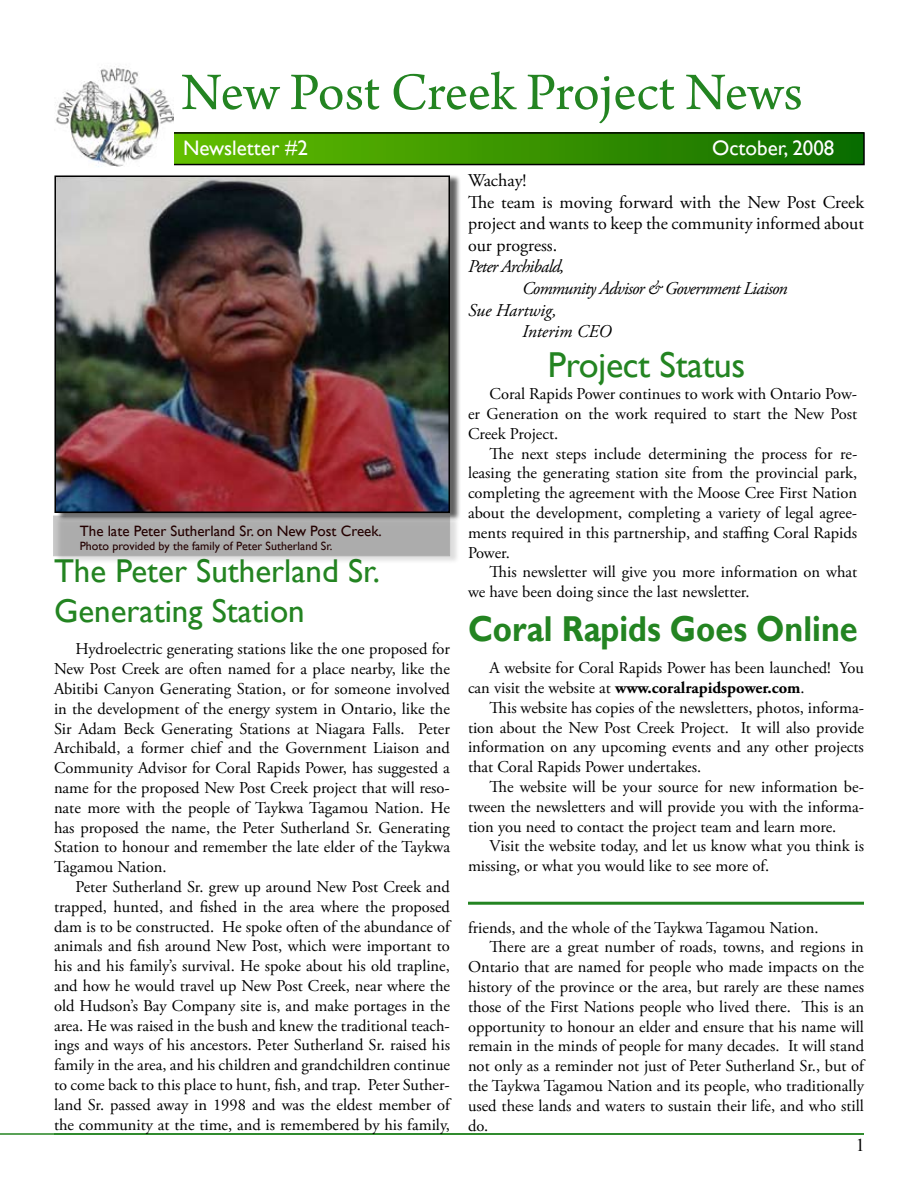
<style>
.page{position:relative;width:918px;height:1188px;background:#fff}
.page>*{position:absolute;margin:0;border:0;box-sizing:border-box;transform-origin:0 0}
.t1{font:55.5px "Arno Pro";letter-spacing:-.005em;color:#238421}
.t2{font:700 36px "Gill Sans";color:#238421;scale:.9 1}
.t3{font:36px "Gill Sans";letter-spacing:-.01em;color:#238421}
.t4{font:33px/39.6px "Gill Sans";color:#238421}
.t5{font:21px "Gill Sans";color:#fff}
.t6{font:18px/21.6px "Adobe Garamond Pro";color:#000}
.t7{font:italic 18px "Adobe Garamond Pro";letter-spacing:-.04em;color:#000}
.t8{font:italic 18px "Adobe Garamond Pro";color:#000}
.t9{font:18px "Times New Roman";color:#000}
.t10{font:16.5px/19.8px "Adobe Garamond Pro";color:#000;text-align:justify}
.t11{font:15px "Gill Sans";color:#230000}
.t12{font:12px "Gill Sans";color:#230000}
.s1{font-weight:700}
</style>
<div class="page">
<hr style="left:0;top:1133px;width:864px;height:2px;background:#238421">
<div style="left:56px;top:175px;width:405px;height:346px;background:#000;opacity:.62"></div>
<img style="left:57px;top:179px;width:390px;height:331px">
<div style="left:54px;top:176px;width:396px;height:337px;border:2px solid #000"></div>
<div style="left:163px;top:133px;width:701px;height:32px;background:linear-gradient(to right,#67c000,#0d6c00)"></div>
<div style="left:162px;top:132px;width:703px;height:33px;border:2px solid #000"></div>
<img style="left:55px;top:66px;width:119px;height:101px">
<hr style="left:468px;top:902px;width:396px;height:3px;background:#238421">
<div style="left:55px;top:515px;width:406px;height:49px;background:#000;opacity:.14"></div>
<div style="left:53px;top:516px;width:397px;height:40px;background:linear-gradient(to bottom,#aaa,#adadad)"></div>
<h1 class="t1" style="left:181px;top:61px;width:623px">New Post Creek Project News</h1>
<p class="t5" style="left:183px;top:136px;width:126px">Newsletter #2</p>
<p class="t5" style="left:712px;top:136px;width:124px">October, 2008</p>
<p class="t6" style="left:468px;top:170px;width:398px">Wachay!<br>The team is moving forward with the New Post Creek project and wants to keep the community informed about our progress.</p>
<p class="t7" style="left:468px;top:256px;width:98px">Peter Archibald,</p>
<p class="t7" style="left:522px;top:278px;width:267px">Community Advisor &amp; Government Liaison</p>
<p class="t8" style="left:468px;top:299px;width:90px">Sue Hartwig,</p>
<p class="t8" style="left:522px;top:321px;width:91px">Interim CEO</p>
<h2 class="t3" style="left:548px;top:344px;width:199px">Project Status</h2>
<p class="t10" style="left:468px;top:385px;width:391px;text-indent:22px">Coral Rapids Power continues to work with Ontario Pow&shy;er Generation on the work required to start the New Post Creek Project.</p>
<p class="t10" style="left:468px;top:444px;width:391px;text-indent:22px">The next steps include determining the process for re&shy;leasing the generating station site from the provincial park, completing the agreement with the Moose Cree First Nation about the development, completing a variety of legal agree&shy;ments required in this partnership, and staffing Coral Rapids Power.</p>
<p class="t10" style="left:468px;top:563px;width:391px;text-indent:22px">This newsletter will give you more information on what we have been doing since the last newsletter.</p>
<p class="t11" style="left:80px;top:522px;width:304px">The late Peter Sutherland Sr. on New Post Creek.</p>
<p class="t12" style="left:80px;top:539px;width:254px">Photo provided by the family of Peter Sutherland Sr.</p>
<h3 class="t4" style="left:54px;top:552px;width:328px">The Peter Sutherland Sr.<br>Generating Station</h3>
<p class="t10" style="left:54px;top:640px;width:398px;text-indent:22px">Hydroelectric generating stations like the one proposed for New Post Creek are often named for a place nearby, like the Abitibi Canyon Generating Station, or for someone involved in the development of the energy system in Ontario, like the Sir Adam Beck Generating Stations at Niagara Falls. Peter Archibald, a former chief and the Government Liaison and Community Advisor for Coral Rapids Power, has suggested a name for the proposed New Post Creek project that will reso&shy;nate more with the people of Taykwa Tagamou Nation. He has proposed the name, the Peter Sutherland Sr. Generating Station to honour and remember the late elder of the Taykwa Tagamou Nation.</p>
<p class="t10" style="left:54px;top:877px;width:398px;text-indent:22px">Peter Sutherland Sr. grew up around New Post Creek and trapped, hunted, and fished in the area where the proposed dam is to be constructed. He spoke often of the abundance of animals and fish around New Post, which were important to his and his family’s survival. He spoke about his old trapline, and how he would travel up New Post Creek, near where the old Hudson’s Bay Company site is, and make portages in the area. He was raised in the bush and knew the traditional teach&shy;ings and ways of his ancestors. Peter Sutherland Sr. raised his family in the area, and his children and grandchildren continue to come back to this place to hunt, fish, and trap. Peter Suther&shy;land Sr. passed away in 1998 and was the eldest member of the community at the time, and is remembered by his family,</p>
<h2 class="t2" style="left:468px;top:608px;width:435px">Coral Rapids Goes Online</h2>
<p class="t10" style="left:468px;top:659px;width:398px;text-indent:22px">A website for Coral Rapids Power has been launched! You can visit the website at <span class="s1">www.coralrapidspower.com</span>.</p>
<p class="t10" style="left:468px;top:698px;width:398px;text-indent:22px">This website has copies of the newsletters, photos, informa&shy;tion about the New Post Creek Project. It will also provide information on any upcoming events and any other projects that Coral Rapids Power undertakes.</p>
<p class="t10" style="left:468px;top:777px;width:398px;text-indent:22px">The website will be your source for new information be&shy;tween the newsletters and will provide you with the informa&shy;tion you need to contact the project team and learn more.</p>
<p class="t10" style="left:468px;top:837px;width:398px;text-indent:22px">Visit the website today, and let us know what you think is missing, or what you would like to see more of.</p>
<p class="t10" style="left:468px;top:918px;width:352px">friends, and the whole of the Taykwa Tagamou Nation.</p>
<p class="t10" style="left:490px;top:938px;width:376px">There are a great number of roads, towns, and regions in</p>
<p class="t10" style="left:468px;top:958px;width:398px">Ontario that are named for people who made impacts on the</p>
<p class="t10" style="left:468px;top:977px;width:398px">history of the province or the area, but rarely are these names</p>
<p class="t10" style="left:468px;top:997px;width:398px">those of the First Nations people who lived there. This is an</p>
<p class="t10" style="left:468px;top:1017px;width:398px">opportunity to honour an elder and ensure that his name will</p>
<p class="t10" style="left:468px;top:1037px;width:398px">remain in the minds of people for many decades. It will stand</p>
<p class="t10" style="left:468px;top:1057px;width:398px">not only as a reminder not just of Peter Sutherland Sr., but of</p>
<p class="t10" style="left:468px;top:1076px;width:398px">the Taykwa Tagamou Nation and its people, who traditionally</p>
<p class="t10" style="left:468px;top:1096px;width:397px">used these lands and waters to sustain their life, and who still</p>
<p class="t10" style="left:468px;top:1116px;width:22px">do.</p>
<p class="t9" style="left:856px;top:1132px;width:10px">1</p>
</div>
